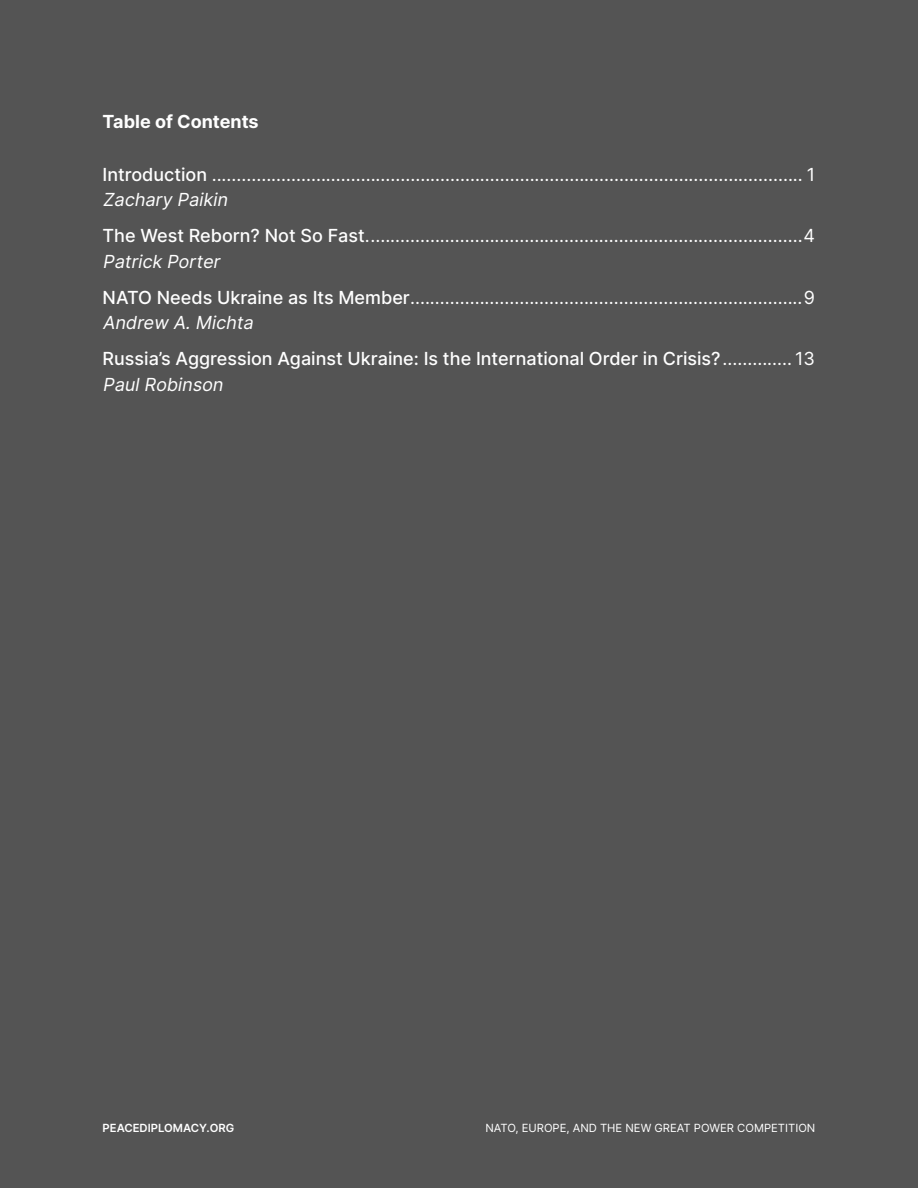
<style>
.page{position:relative;width:918px;height:1188px;background:#545454}
.page>*{position:absolute;margin:0;border:0;box-sizing:border-box;transform-origin:0 0}
.t1{font:18px/25.5px "Inter";color:#fff}
.t2{font:500 18px/25.5px "Inter";color:#fff}
.t3{font:700 18px "Inter";color:#fff}
.t4{font:11.25px "Inter";color:#fff}
.t5{font:600 11.25px "Inter";color:#fff}
.s1{font-weight:500}
.s2{font-style:italic}
.s3{font-weight:400}
.s4{font-weight:400;font-style:italic}
</style>
<div class="page">
<p class="t3" style="left:103px;top:108px;width:158px">Table of Contents</p>
<p class="t1" style="left:103px;top:161px;width:714px"><span class="s1">Introduction</span> ....................................................................................................................... 1<br><span class="s2">Zachary Paikin</span></p>
<p class="t1" style="left:103px;top:222px;width:714px"><span class="s1">The West Reborn? Not So Fast</span>........................................................................................4<br><span class="s2">Patrick Porter</span></p>
<p class="t1" style="left:103px;top:284px;width:714px"><span class="s1">NATO Needs Ukraine as Its Member</span>...............................................................................9<br><span class="s2">Andrew A.Michta</span></p>
<p class="t2" style="left:103px;top:345px;width:714px">Russia’s Aggression Against Ukraine: Is the International Order in Crisis?<span class="s3">.............. 13<br></span><span class="s4">PaulRobinson</span></p>
<p class="t5" style="left:103px;top:1120px;width:133px">PEACEDIPLOMACY.ORG</p>
<p class="t4" style="left:485px;top:1120px;width:331px">NATO, EUROPE, AND THE NEW GREAT POWER COMPETITION</p>
</div>
